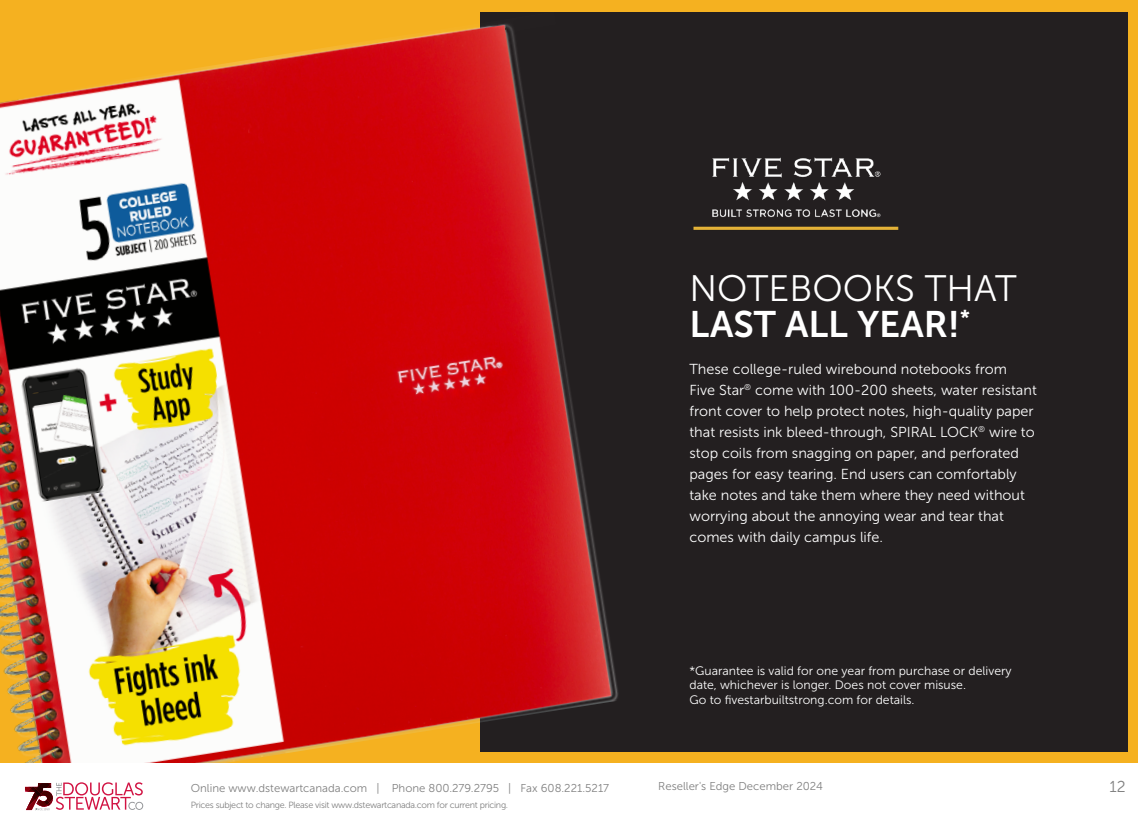
<style>
.page{position:relative;width:1138px;height:823px;background:#fff}
.page>*{position:absolute;margin:0;border:0;box-sizing:border-box;transform-origin:0 0}
.t1{font:36.75px "Museo Sans 300";color:#fff}
.t2{font:36.75px "Museo Sans 700";color:#fff}
.t3{font:15.75px "Museo Sans 300";color:#808080}
.t4{font:14.44px/21px "Museo Sans 300";color:#fff}
.t5{font:12.25px/14.7px "Museo Sans 300";color:#fff}
.t6{font:11.38px "Museo Sans 300";color:#808080}
.t7{font:8.92px "Museo Sans 300";letter-spacing:-.03em;color:#808080}
</style>
<div class="page">
<div style="left:0;top:0;width:1138px;height:791px;background:#f5b120"></div>
<div style="left:480px;top:12px;width:647px;height:740px;background:#231f20"></div>
<img style="left:0;top:23px;width:618px;height:740px">
<img style="left:693px;top:157px;width:206px;height:73px">
<div style="left:0;top:763px;width:1138px;height:59px;background:#fff"></div>
<svg style="left:25px;top:782px;width:118px;height:28px"></svg>
<h1 class="t1" style="left:689px;top:268px;width:329px">NOTEBOOKS THAT</h1>
<h1 class="t2" style="left:689px;top:303px;width:282px">LAST ALL YEAR!<sup>*</sup></h1>
<p class="t4" style="left:689px;top:358px;width:349px">These college-ruled wirebound notebooks from<br>Five Star<sup>®</sup> come with 100-200 sheets, water resistant front cover to help protect notes, high-quality paper that resists ink bleed-through, SPIRAL LOCK<sup>®</sup> wire to stop coils from snagging on paper, and perforated pages for easy tearing. End users can comfortably take notes and take them where they need without worrying about the annoying wear and tear that comes with daily campus life.</p>
<p class="t5" style="left:689px;top:663px;width:324px">*Guarantee is valid for one year from purchase or delivery date, whichever is longer. Does not cover misuse.<br>Go to fivestarbuiltstrong.com for details.</p>
<p class="t6" style="left:191px;top:782px;width:420px">Online www.dstewartcanada.com | Phone 800.279.2795 | Fax 608.221.5217</p>
<p class="t6" style="left:658px;top:780px;width:166px">Reseller's Edge December 2024</p>
<p class="t3" style="left:1109px;top:778px;width:18px">12</p>
<p class="t7" style="left:191px;top:800px;width:319px">Prices subject to change. Please visit www.dstewartcanada.com for current pricing.</p>
</div>
